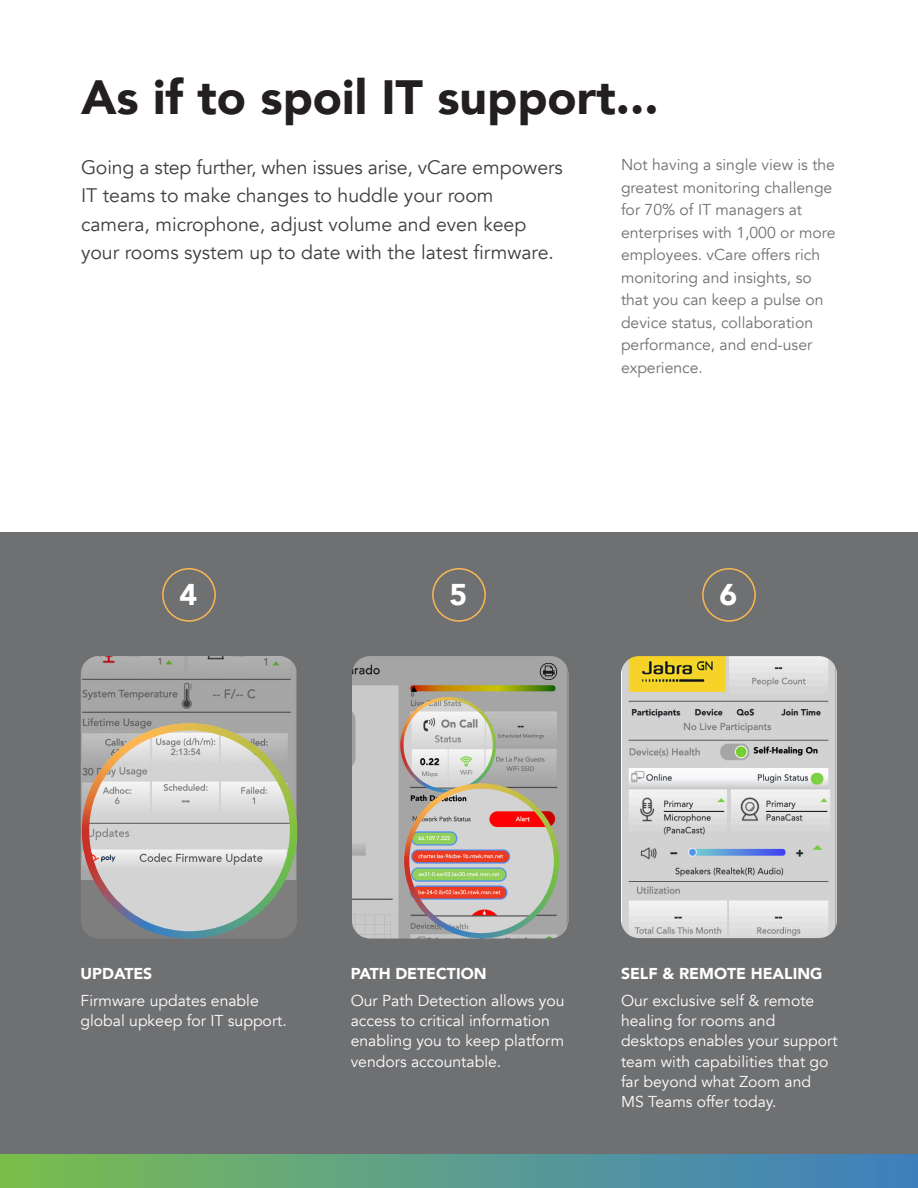
<style>
.page{position:relative;width:918px;height:1188px;background:#fff}
.page>*{position:absolute;margin:0;border:0;box-sizing:border-box;transform-origin:0 0}
.Headline_A{font:900 48px "Avenir";color:#231f20}
.Description_headline{font:900 30px "Avenir";color:#fff}
.Intro_copy{font:19.5px/28.5px "Avenir";color:#3e3e3f}
.Description_Body{font:15.75px/20.2px "Avenir";color:#fff}
.Body_Copy_2{font:15.75px/22.5px "Avenir";color:#6f7072}
.Body_Copy{font:900 15.75px "Avenir";color:#fff}
</style>
<div class="page">
<div style="left:0;top:532px;width:918px;height:656px;background:#6f7072"></div>
<div style="left:432px;top:568px;width:54px;height:54px;border:2px solid #fcb852;border-radius:50%"></div>
<div style="left:162px;top:568px;width:54px;height:54px;border:2px solid #fcb852;border-radius:50%"></div>
<div style="left:702px;top:568px;width:54px;height:54px;border:2px solid #fcb852;border-radius:50%"></div>
<div style="left:0;top:1155px;width:918px;height:33px;background:linear-gradient(to right,#7abd52,#3e7fc3)"></div>
<img style="left:621px;top:656px;width:216px;height:282px">
<div style="left:81px;top:656px;width:216px;height:282px;background:#a1a1a1;border-radius:18px"></div>
<svg style="left:82px;top:723px;width:215px;height:216px;background:#c1c0ba"></svg>
<svg style="left:352px;top:656px;width:216px;height:282px;background:#b4b4ae"></svg>
<svg style="left:400px;top:697px;width:159px;height:241px;background:#bdb1a8"></svg>
<p class="Headline_A" style="left:81px;top:56px;width:579px">As if to spoil IT support...</p>
<p class="Body_Copy_2" style="left:621px;top:154px;width:216px">Not having a single view is the greatest monitoring challenge for 70% of IT managers at enterprises with 1,000 or more employees. vCare offers rich monitoring and insights, so that you can keep a pulse on device status, collaboration performance, and end-user experience.</p>
<p class="Intro_copy" style="left:81px;top:153px;width:483px">Going a step further, when issues arise, vCare empowers IT teams to make changes to huddle your room camera, microphone, adjust volume and even keep your rooms system up to date with the latest firmware.</p>
<p class="Description_headline" style="left:180px;top:569px;width:19px">4</p>
<p class="Description_headline" style="left:450px;top:569px;width:19px">5</p>
<p class="Description_headline" style="left:720px;top:569px;width:19px">6</p>
<p class="Body_Copy" style="left:81px;top:960px;width:73px">UPDATES</p>
<p class="Description_Body" style="left:81px;top:991px;width:208px">Firmware updates enable global upkeep for IT support.</p>
<p class="Body_Copy" style="left:351px;top:960px;width:137px">PATH DETECTION</p>
<p class="Description_Body" style="left:351px;top:991px;width:215px">Our Path Detection allows you access to critical information enabling you to keep platform vendors accountable.</p>
<p class="Body_Copy" style="left:621px;top:960px;width:203px">SELF &amp; REMOTE HEALING</p>
<p class="Description_Body" style="left:621px;top:991px;width:218px">Our exclusive self &amp; remote healing for rooms and desktops enables your support team with capabilities that go far beyond what Zoom and<br>MS Teams offer today.</p>
</div>
